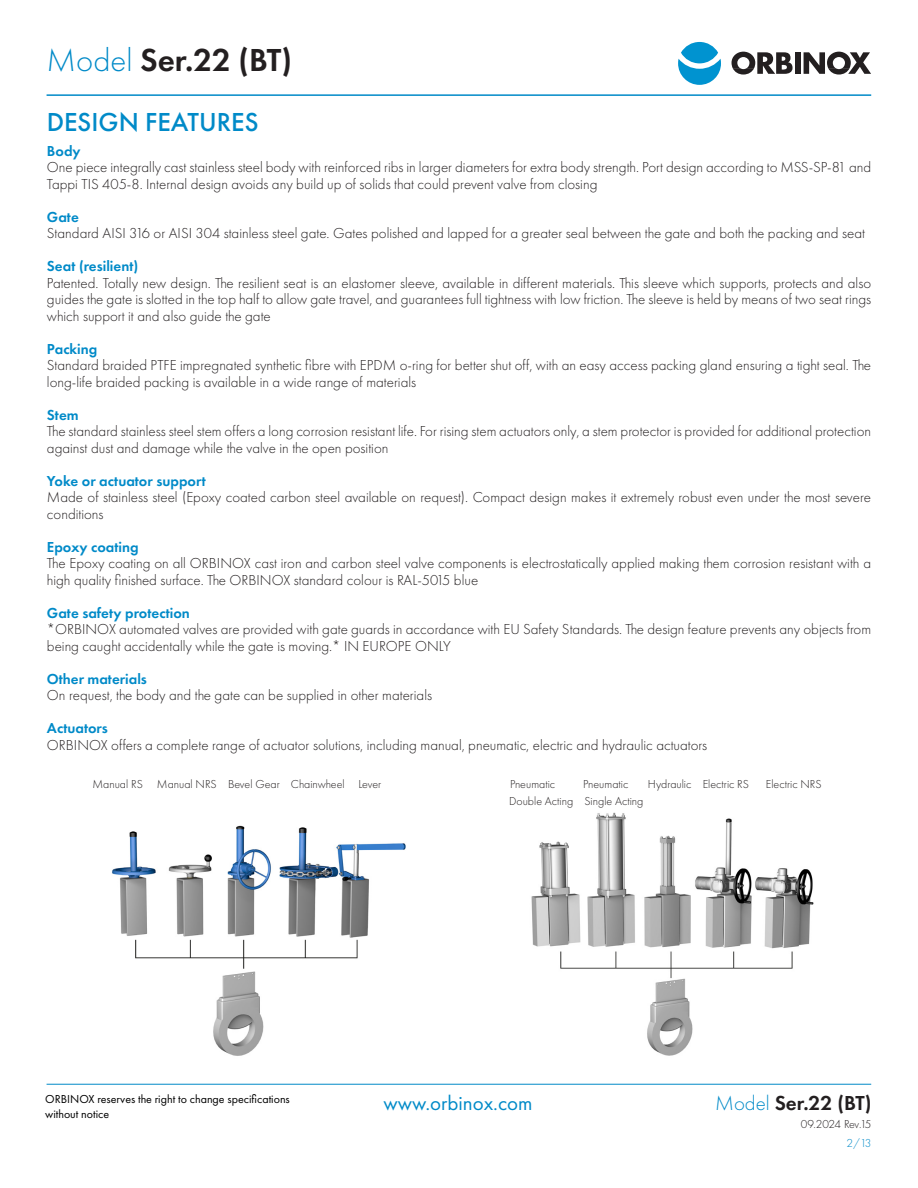
<style>
.page{position:relative;width:918px;height:1188px;background:#fff}
.page>*{position:absolute;margin:0;border:0;box-sizing:border-box;transform-origin:0 0}
.Modelo{font:600 33px "Futura PT";color:#231f20}
.títulos_n1{font:500 27px "Futura PT";color:#008ac8}
.t1{font:21px "Futura PT";color:#008ac8}
.Modelo_folio{font:600 21px "Futura PT";color:#231f20}
.cuerpo{font:300 15px/16.5px "Futura PT";color:#231f20}
.sub-titulos{font:600 15px "Futura PT";color:#008ac8}
.pie{font:300 12px "Futura PT";color:#231f20}
.base{font:12px "Futura PT";color:#000}
.base-2{font:300 12px "Futura PT";letter-spacing:-.04em;color:#231f20}
.base-3{font:300 12px "Futura PT";color:#008ac8}
.s1{font-weight:300;color:#008ac8}
</style>
<div class="page">
<hr style="left:47px;top:1084px;width:824px;height:1px;background:#008ac8">
<hr style="left:47px;top:94px;width:824px;height:2px;background:#008ac8">
<div style="left:681px;top:42px;width:37px;height:21px;background:#0093d0;border-radius:50%"></div>
<svg style="left:678px;top:59px;width:43px;height:26px"></svg>
<svg style="left:732px;top:52px;width:61px;height:23px"></svg>
<div style="left:795px;top:52px;width:5px;height:22px;background:#231f20"></div>
<svg style="left:804px;top:52px;width:67px;height:23px"></svg>
<img style="left:112px;top:825px;width:294px;height:231px">
<img style="left:531px;top:812px;width:283px;height:244px">
<p class="Modelo" style="left:47px;top:39px;width:247px"><span class="s1">Model</span> Ser.22 (BT)</p>
<p class="títulos_n1" style="left:47px;top:106px;width:213px">DESIGN FEATURES</p>
<p class="sub-titulos" style="left:47px;top:141px;width:35px">Body</p>
<p class="cuerpo" style="left:47px;top:159px;width:826px">One piece integrally cast stainless steel body with reinforced ribs in larger diameters for extra body strength. Port design according to MSS-SP-81 and<br>Tappi TIS 405-8. Internal design avoids any build up of solids that could prevent valve from closing</p>
<p class="sub-titulos" style="left:47px;top:207px;width:33px">Gate</p>
<p class="cuerpo" style="left:47px;top:225px;width:820px">Standard AISI 316 or AISI 304 stainless steel gate. Gates polished and lapped for a greater seal between the gate and both the packing and seat</p>
<p class="sub-titulos" style="left:47px;top:257px;width:93px">Seat (resilient)</p>
<p class="cuerpo" style="left:47px;top:275px;width:826px;text-align:justify">Patented. Totally new design. The resilient seat is an elastomer sleeve, available in different materials. This sleeve which supports, protects and also guides the gate is slotted in the top half to allow gate travel, and guarantees full tightness with low friction. The sleeve is held by means of two seat rings which support it and also guide the gate</p>
<p class="sub-titulos" style="left:47px;top:339px;width:52px">Packing</p>
<p class="cuerpo" style="left:47px;top:357px;width:826px">Standard braided PTFE impregnated synthetic fibre with EPDM o-ring for better shut off, with an easy access packing gland ensuring a tight seal. The long-life braided packing is available in a wide range of materials</p>
<p class="sub-titulos" style="left:47px;top:405px;width:33px">Stem</p>
<p class="cuerpo" style="left:47px;top:423px;width:826px">The standard stainless steel stem offers a long corrosion resistant life. For rising stem actuators only, a stem protector is provided for additional protection against dust and damage while the valve in the open position</p>
<p class="sub-titulos" style="left:47px;top:471px;width:161px">Yoke or actuator support</p>
<p class="cuerpo" style="left:47px;top:489px;width:826px">Made of stainless steel (Epoxy coated carbon steel available on request). Compact design makes it extremely robust even under the most severe conditions</p>
<p class="sub-titulos" style="left:47px;top:537px;width:93px">Epoxy coating</p>
<p class="cuerpo" style="left:47px;top:555px;width:826px">The Epoxy coating on all ORBINOX cast iron and carbon steel valve components is electrostatically applied making them corrosion resistant with a high quality finished surface. The ORBINOX standard colour is RAL-5015 blue</p>
<p class="sub-titulos" style="left:47px;top:603px;width:144px">Gate safety protection</p>
<p class="cuerpo" style="left:47px;top:621px;width:826px">*ORBINOX automated valves are provided with gate guards in accordance with EU Safety Standards. The design feature prevents any objects from being caught accidentally while the gate is moving.* IN EUROPE ONLY</p>
<p class="sub-titulos" style="left:47px;top:669px;width:102px">Other materials</p>
<p class="cuerpo" style="left:47px;top:687px;width:387px">On request, the body and the gate can be supplied in other materials</p>
<p class="sub-titulos" style="left:47px;top:719px;width:63px">Actuators</p>
<p class="cuerpo" style="left:47px;top:737px;width:662px">ORBINOX offers a complete range of actuator solutions, including manual, pneumatic, electric and hydraulic actuators</p>
<p class="pie" style="left:92px;top:777px;width:290px">Manual RS Manual NRS Bevel Gear Chainwheel Lever</p>
<p class="pie" style="left:510px;top:777px;width:47px">Pneumatic</p>
<p class="pie" style="left:583px;top:777px;width:47px">Pneumatic</p>
<p class="pie" style="left:648px;top:777px;width:103px">Hydraulic Electric RS</p>
<p class="pie" style="left:766px;top:777px;width:57px">Electric NRS</p>
<p class="pie" style="left:509px;top:794px;width:136px">Double Acting Single Acting</p>
<p class="base" style="left:45px;top:1092px;width:246px">ORBINOX reserves the right to change specifications</p>
<h3 class="t1" style="left:383px;top:1091px;width:151px">www.orbinox.com</h3>
<p class="base" style="left:45px;top:1107px;width:65px">without notice</p>
<p class="Modelo_folio" style="left:715px;top:1090px;width:158px"><span class="s1">Model</span> Ser.22 (BT)</p>
<p class="base-2" style="left:801px;top:1118px;width:72px">09.2024 Rev.15</p>
<p class="base-3" style="left:847px;top:1136px;width:26px">2/13</p>
</div>
